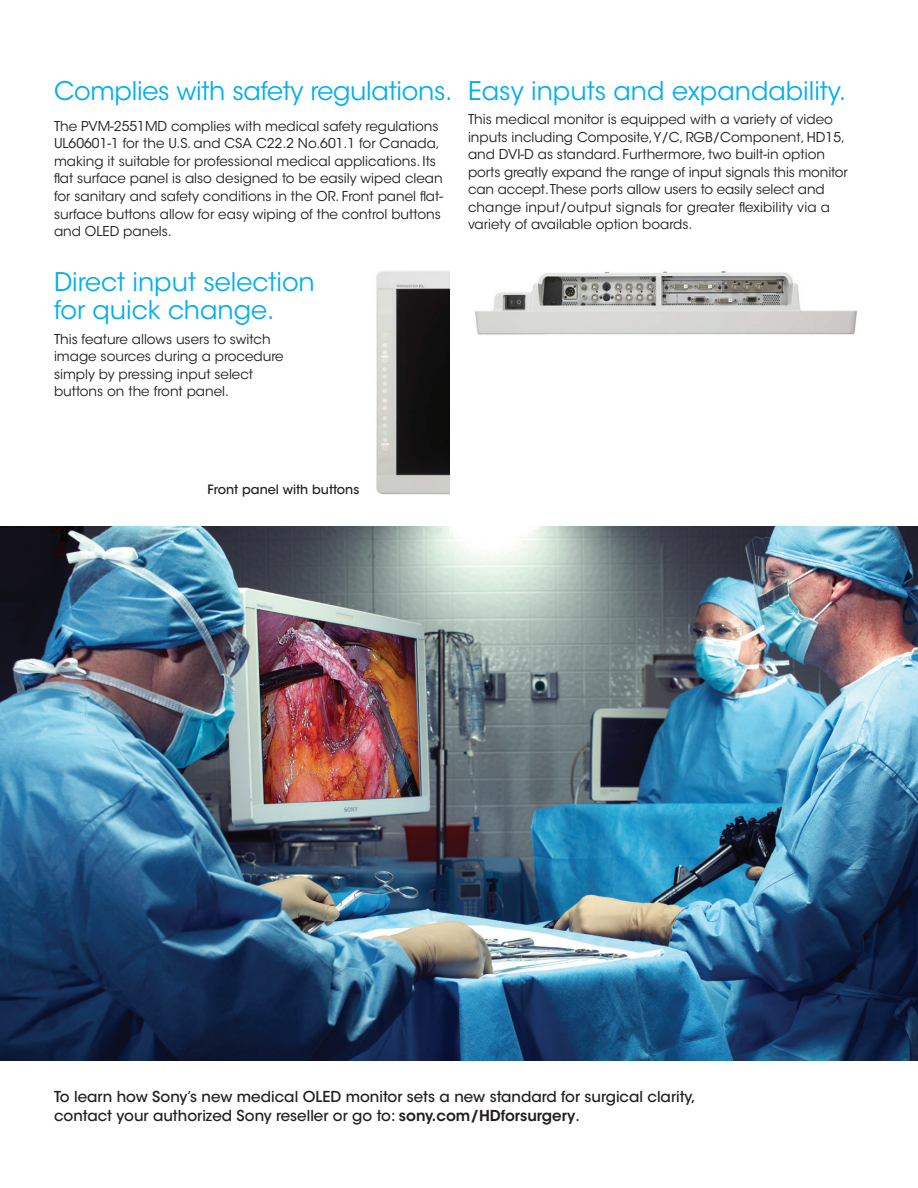
<style>
.page{position:relative;width:918px;height:1188px;background:#fff}
.page>*{position:absolute;margin:0;border:0;box-sizing:border-box;transform-origin:0 0}
.Paragraph_Style_2{font:25.5px "ITC Avant Garde Std";letter-spacing:-.01em;color:#00aeef}
.Body_copy{font:25.5px/28px "ITC Avant Garde Std";color:#00aeef}
.Paragraph_Style_1{font:500 15px/19.5px "ITC Avant Garde Std";color:#231f20}
.Paragraph_Style_2-2{font:13.5px/17.5px "ITC Avant Garde Std";color:#231f20}
.Body_copy-2{font:13.5px/17.5px "ITC Avant Garde Std";color:#231f20}
.t1{font:500 12.75px "ITC Avant Garde Std";color:#231f20}
.s1{font-weight:600}
</style>
<div class="page">
<img style="left:475px;top:271px;width:382px;height:64px">
<img style="left:0;top:527px;width:918px;height:533px">
<img style="left:376px;top:270px;width:74px;height:225px">
<p class="Paragraph_Style_2" style="left:54px;top:75px;width:400px">Complies with safety regulations.</p>
<p class="Body_copy-2" style="left:54px;top:117px;width:391px">The PVM-2551MD complies with medical safety regulations UL60601-1 for the U.S. and CSA C22.2 No.601.1 for Canada, making it suitable for professional medical applications. Its flat surface panel is also designed to be easily wiped clean for sanitary and safety conditions in the OR. Front panel flat&shy;surface buttons allow for easy wiping of the control buttons and OLED panels.</p>
<p class="Body_copy" style="left:54px;top:268px;width:262px">Direct input selection for quick change.</p>
<p class="Paragraph_Style_2-2" style="left:54px;top:330px;width:231px">This feature allows users to switch image sources during a procedure simply by pressing input select buttons on the front panel.</p>
<p class="Paragraph_Style_2" style="left:468px;top:75px;width:380px">Easy inputs and expandability.</p>
<p class="Paragraph_Style_2-2" style="left:468px;top:111px;width:381px">This medical monitor is equipped with a variety of video inputs including Composite, Y/C, RGB/Component, HD15, and DVI-D as standard. Furthermore, two built-in option ports greatly expand the range of input signals this monitor can accept.These ports allow users to easily select and change input/output signals for greater flexibility via a variety of available option boards.</p>
<p class="t1" style="left:208px;top:482px;width:153px">Front panel with buttons</p>
<p class="Paragraph_Style_1" style="left:54px;top:1087px;width:643px">To learn how Sony’s new medical OLED monitor sets a new standard for surgical clarity, contact your authorized Sony reseller or go to: <span class="s1">sony.com/HDforsurgery</span>.</p>
</div>
